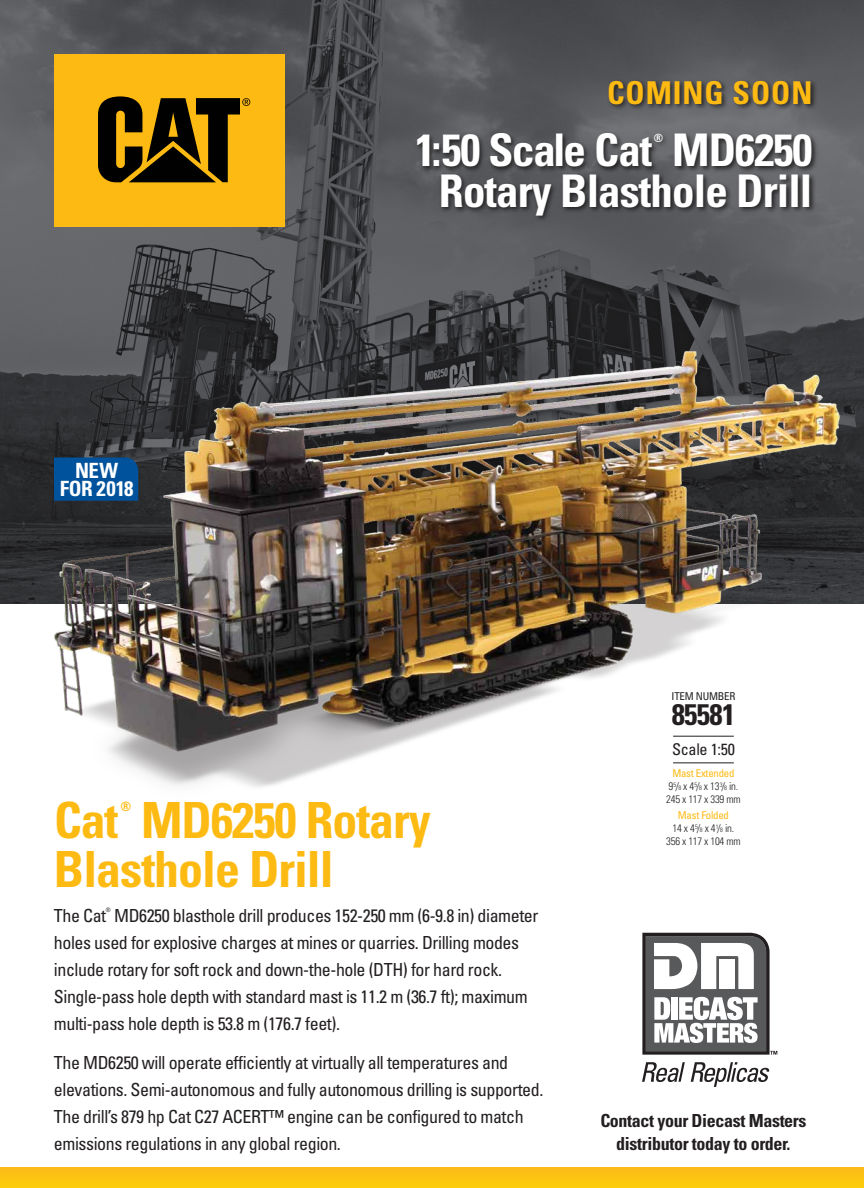
<style>
.page{position:relative;width:864px;height:1188px;background:#fff}
.page>*{position:absolute;margin:0;border:0;box-sizing:border-box;transform-origin:0 0}
.t1{font:700 condensed 49.8px/49.5px "Univers";letter-spacing:-.02em;color:#fdba12}
.t2{font:700 condensed 45px "Univers";letter-spacing:-.02em;color:#fff}
.t3{font:700 condensed 31.5px "Univers";letter-spacing:.03em;color:#fdba12}
.t4{font:700 condensed 29.7px "Univers";letter-spacing:-.02em;color:#231f20}
.t5{font:700 condensed 21px/18px "Univers";letter-spacing:-.01em;color:#fff;text-align:center}
.t6{font:condensed 18px/27px "Univers";letter-spacing:-.025em;color:#231f20}
.t7{font:700 condensed 18px/22.5px "Univers";letter-spacing:-.02em;color:#231f20;text-align:center}
.t8{font:condensed 16.2px "Univers";letter-spacing:-.02em;color:#231f20}
.t9{font:700 condensed 12.9px "Univers";color:#fdba12}
.t10{font:700 condensed 11.4px "Univers";color:#fff}
.t11{font:300 condensed 10.8px/12.9px "Univers";letter-spacing:-.02em;color:#231f20;text-align:center}
.t12{font:condensed 10.8px "Univers";letter-spacing:-.02em;color:#231f20}
.t13{font:condensed 6.15px "Univers";color:#231f20}
.s1{font-weight:400;color:#fdba12}
.s2{font-size:6.3px}
</style>
<div class="page">
<img style="left:0;top:0;width:864px;height:603px">
<img style="left:23px;top:323px;width:841px;height:464px">
<div style="left:54px;top:54px;width:230px;height:172px;background:#fdba12"></div>
<svg style="left:98px;top:96px;width:152px;height:86px"></svg>
<svg style="left:642px;top:1062px;width:43px;height:20px"></svg>
<svg style="left:691px;top:1062px;width:79px;height:25px"></svg>
<svg style="left:642px;top:933px;width:135px;height:122px"></svg>
<div style="left:0;top:1167px;width:864px;height:21px;background:#fdc412"></div>
<div style="left:54px;top:458px;width:84px;height:43px;background:#00529c"></div>
<img style="left:411px;top:72px;width:411px;height:155px">
<div style="left:662px;top:684px;width:83px;height:115px;background:#fff"></div>
<hr style="left:673px;top:736px;width:61px;height:1px;background:#231f20">
<hr style="left:673px;top:763px;width:61px;height:1px;background:#231f20">
<p class="t5" style="left:60px;top:461px;width:75px">NEW<br>FOR 2018</p>
<h3 class="t3" style="left:607px;top:73px;width:207px">COMING SOON</h3>
<h2 class="t2" style="left:415px;top:123px;width:399px">1:50 Scale Cat MD6250</h2>
<p class="t10" style="left:654px;top:131px;width:11px">®</p>
<h2 class="t2" style="left:439px;top:163px;width:375px">Rotary Blasthole Drill</h2>
<h1 class="t1" style="left:54px;top:795px;width:66px">Cat</h1>
<p class="t9" style="left:121px;top:798px;width:12px">®</p>
<h1 class="t1" style="left:54px;top:795px;width:378px;text-indent:87px">MD6250 Rotary<br>Blasthole Drill</h1>
<p class="t13" style="left:106px;top:906px;width:6px">®</p>
<p class="t6" style="left:54px;top:928px;width:475px">holes used for explosive charges at mines or quarries. Drilling modes include rotary for soft rock and down-the-hole (DTH) for hard rock.<br>Single-pass hole depth with standard mast is 11.2 m (36.7 ft); maximum multi-pass hole depth is 53.8 m (176.7 feet).</p>
<p class="t6" style="left:54px;top:1048px;width:491px">The MD6250 will operate efficiently at virtually all temperatures and elevations. Semi-autonomous and fully autonomous drilling is supported.<br>The drill’s 879 hp Cat C27 ACERT™ engine can be configured to match emissions regulations in any global region.</p>
<p class="t6" style="left:54px;top:901px;width:486px">The Cat MD6250 blasthole drill produces 152-250 mm (6-9.8 in) diameter</p>
<p class="t12" style="left:672px;top:689px;width:65px">ITEM NUMBER</p>
<h3 class="t4" style="left:672px;top:697px;width:65px">85581</h3>
<p class="t8" style="left:672px;top:739px;width:64px">Scale 1:50</p>
<p class="t11" style="left:666px;top:767px;width:76px"><span class="s1">Mast Extended<br></span>9<sup>5</sup>/<span class="s2">8</span> x 4<sup>5</sup>/<span class="s2">8</span> x 13<sup>3</sup>/<span class="s2">8</span> in.<br>245 x 117 x 339 mm</p>
<p class="t11" style="left:673px;top:809px;width:63px"><span class="s1">Mast Folded<br></span>14 x 4<sup>5</sup>/<span class="s2">8</span> x 4<sup>1</sup>/<span class="s2">8</span> in.</p>
<p class="t11" style="left:666px;top:835px;width:76px">356 x 117 x 104 mm</p>
<p class="t7" style="left:600px;top:1109px;width:208px">Contact your Diecast Masters distributor today to order.</p>
</div>
